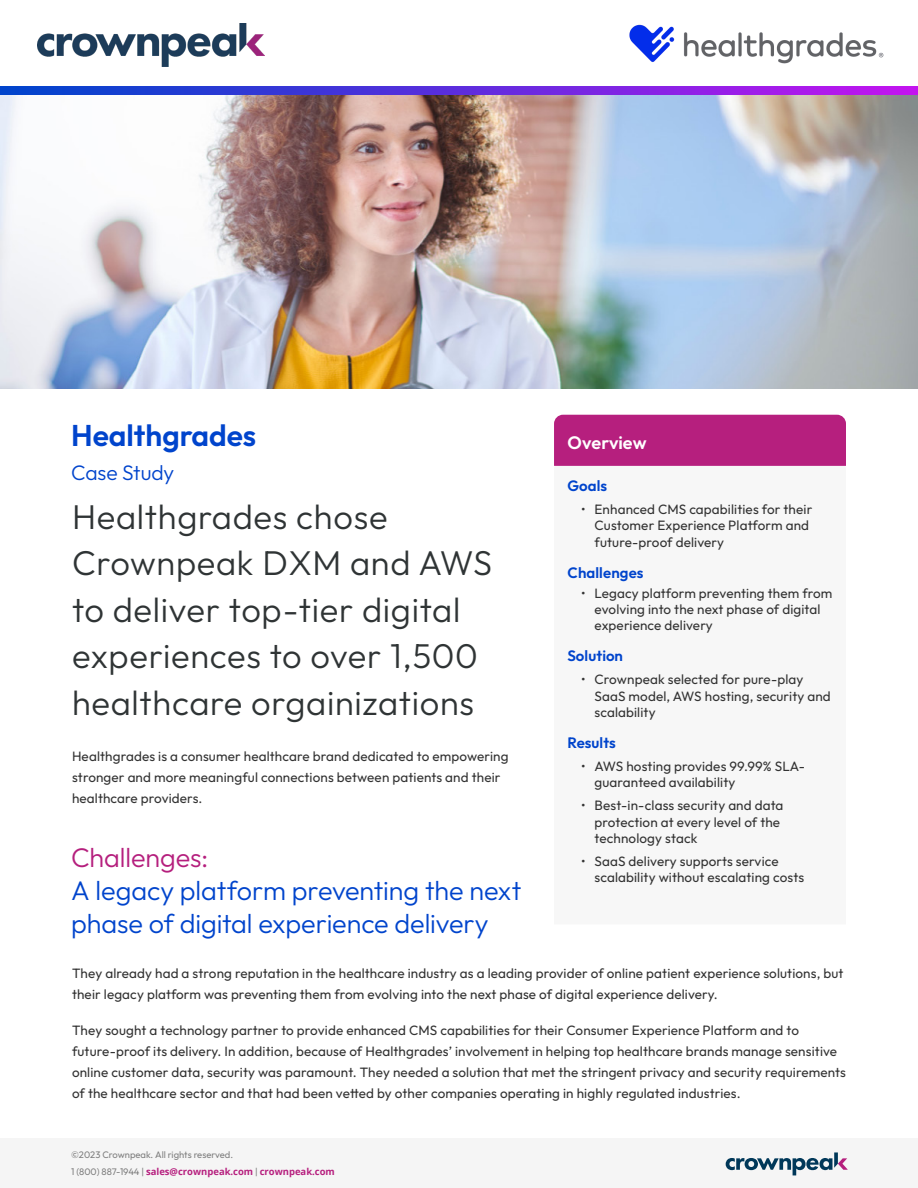
<style>
.page{position:relative;width:918px;height:1188px;background:#fff}
.page>*{position:absolute;margin:0;border:0;box-sizing:border-box;transform-origin:0 0}
.t1{font:100 34.5px/46.5px "Outfit";letter-spacing:.02em;color:#2f3435}
.t2{font:100 30px "Outfit";color:#04c}
.Sidebar_headline{font:100 27px/33px "Outfit";letter-spacing:-.005em;color:#04c}
.t3{font:100 21px "Outfit";letter-spacing:-.005em;color:#04c}
.Sidebar_headline-2{font:100 18px "Outfit";letter-spacing:.02em;color:#fff}
.Body_Copy_1{font:100 15px "Outfit";letter-spacing:.01em;color:#04c}
.Body_Copy_1-2{font:100 13.5px/16.2px "Outfit";letter-spacing:.01em;color:#333}
.t4{font:700 9.45px "Open Sans";color:#b61f7e}
.t5{font:100 9.45px "Outfit";color:#808080}
.s1{color:#b51f7d}
.s2{font-family:"Outfit";font-weight:100;color:#808080}
</style>
<div class="page">
<div style="left:0;top:1138px;width:918px;height:50px;background:#f5f5f5"></div>
<svg style="left:726px;top:1152px;width:122px;height:23px"></svg>
<svg style="left:0;top:87px;width:918px;height:7px"></svg>
<div style="left:554px;top:415px;width:292px;height:51px;background:#b61f7e"></div>
<img style="left:38px;top:24px;width:226px;height:43px">
<img style="left:0;top:95px;width:918px;height:294px">
<img style="left:629px;top:24px;width:255px;height:40px">
<p class="t2" style="left:71px;top:418px;width:186px">Healthgrades</p>
<p class="t3" style="left:71px;top:460px;width:105px">Case Study</p>
<p class="t1" style="left:72px;top:493px;width:422px">Healthgrades chose<br>Crownpeak DXM and AWS to deliver top-tier digital experiences to over 1,500 healthcare orgainizations</p>
<p class="Body_Copy_1-2" style="left:72px;top:746px;width:438px;line-height:21px">Healthgrades is a consumer healthcare brand dedicated to empowering stronger and more meaningful connections between patients and their healthcare providers.</p>
<p class="Sidebar_headline" style="left:71px;top:841px;width:452px"><span class="s1">Challenges:<br></span>A legacy platform preventing the next phase of digital experience delivery</p>
<p class="Sidebar_headline-2" style="left:568px;top:433px;width:80px">Overview</p>
<p class="Body_Copy_1" style="left:568px;top:477px;width:41px">Goals</p>
<p class="Body_Copy_1-2" style="left:595px;top:501px;width:219px;text-indent:-14px">• Enhanced CMS capabilities for their<br>Customer Experience Platform and future-proof delivery</p>
<p class="Body_Copy_1" style="left:568px;top:564px;width:77px">Challenges</p>
<p class="Body_Copy_1-2" style="left:595px;top:585px;width:239px;text-indent:-14px">• Legacy platform preventing them from evolving into the next phase of digital experience delivery</p>
<p class="Body_Copy_1" style="left:568px;top:648px;width:57px">Solution</p>
<p class="Body_Copy_1-2" style="left:595px;top:672px;width:238px;text-indent:-14px">• Crownpeak selected for pure-play<br>SaaS model, AWS hosting, security and scalability</p>
<p class="Body_Copy_1" style="left:568px;top:735px;width:50px">Results</p>
<p class="Body_Copy_1-2" style="left:595px;top:758px;width:212px;text-indent:-14px">• AWS hosting provides 99.99% SLA&shy;guaranteed availability</p>
<p class="Body_Copy_1-2" style="left:595px;top:798px;width:190px;text-indent:-14px">• Best-in-class security and data protection at every level of the technology stack</p>
<p class="Body_Copy_1-2" style="left:595px;top:853px;width:211px;text-indent:-14px">• SaaS delivery supports service scalability without escalating costs</p>
<p class="Body_Copy_1-2" style="left:72px;top:962px;width:773px;line-height:21px">They already had a strong reputation in the healthcare industry as a leading provider of online patient experience solutions, but their legacy platform was preventing them from evolving into the next phase of digital experience delivery.</p>
<p class="Body_Copy_1-2" style="left:72px;top:1020px;width:775px;line-height:21px">They sought a technology partner to provide enhanced CMS capabilities for their Consumer Experience Platform and to future-proof its delivery. In addition, because of Healthgrades’ involvement in helping top healthcare brands manage sensitive online customer data, security was paramount. They needed a solution that met the stringent privacy and security requirements of the healthcare sector and that had been vetted by other companies operating in highly regulated industries.</p>
<p class="t5" style="left:71px;top:1150px;width:164px">©2023 Crownpeak. All rights reserved.</p>
<p class="t4" style="left:71px;top:1165px;width:265px"><span class="s2">1 (800) 887-1944 |</span> sales@crownpeak.com <span class="s2">|</span> crownpeak.com</p>
</div>
